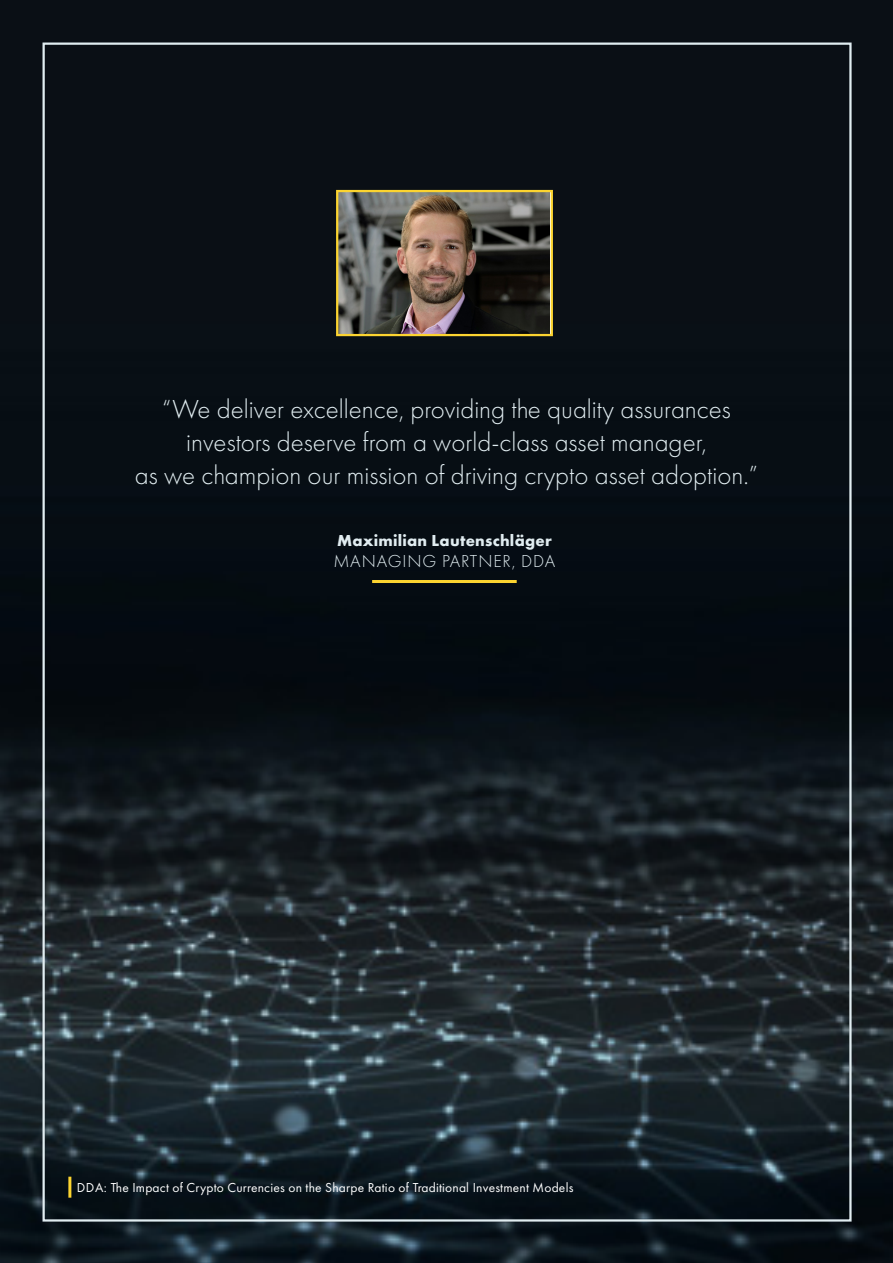
<style>
.page{position:relative;width:893px;height:1263px;background:#fff}
.page>*{position:absolute;margin:0;border:0;box-sizing:border-box;transform-origin:0 0}
.t1{font:300 27px/33px "Futura PT";color:#e1edf1;text-align:center}
.t2{font:300 18px "Futura PT";letter-spacing:.05em;color:#e1edf1}
.t3{font:700 16.5px "Futura PT";letter-spacing:.015em;color:#e1edf1}
.t4{font:13.5px "Futura PT";letter-spacing:.015em;color:#fff}
</style>
<div class="page">
<img style="left:0;top:0;width:893px;height:1263px">
<hr style="left:68px;top:1177px;width:3px;height:21px;background:#fcd430">
<img style="left:339px;top:193px;width:211px;height:140px">
<div style="left:336px;top:190px;width:217px;height:146px;border:2px solid #fcd430"></div>
<hr style="left:372px;top:580px;width:145px;height:3px;background:#fcd430">
<p class="t1" style="left:135px;top:393px;width:625px">“We deliver excellence, providing the quality assurances investors deserve from a world-class asset manager,<br>as we champion our mission of driving crypto asset adoption.”</p>
<p class="t3" style="left:337px;top:530px;width:216px">Maximilian Lautenschläger</p>
<p class="t2" style="left:333px;top:551px;width:223px">MANAGING PARTNER, DDA</p>
<p class="t4" style="left:77px;top:1179px;width:498px">DDA: The Impact of Crypto Currencies on the Sharpe Ratio of Traditional Investment Models</p>
</div>
